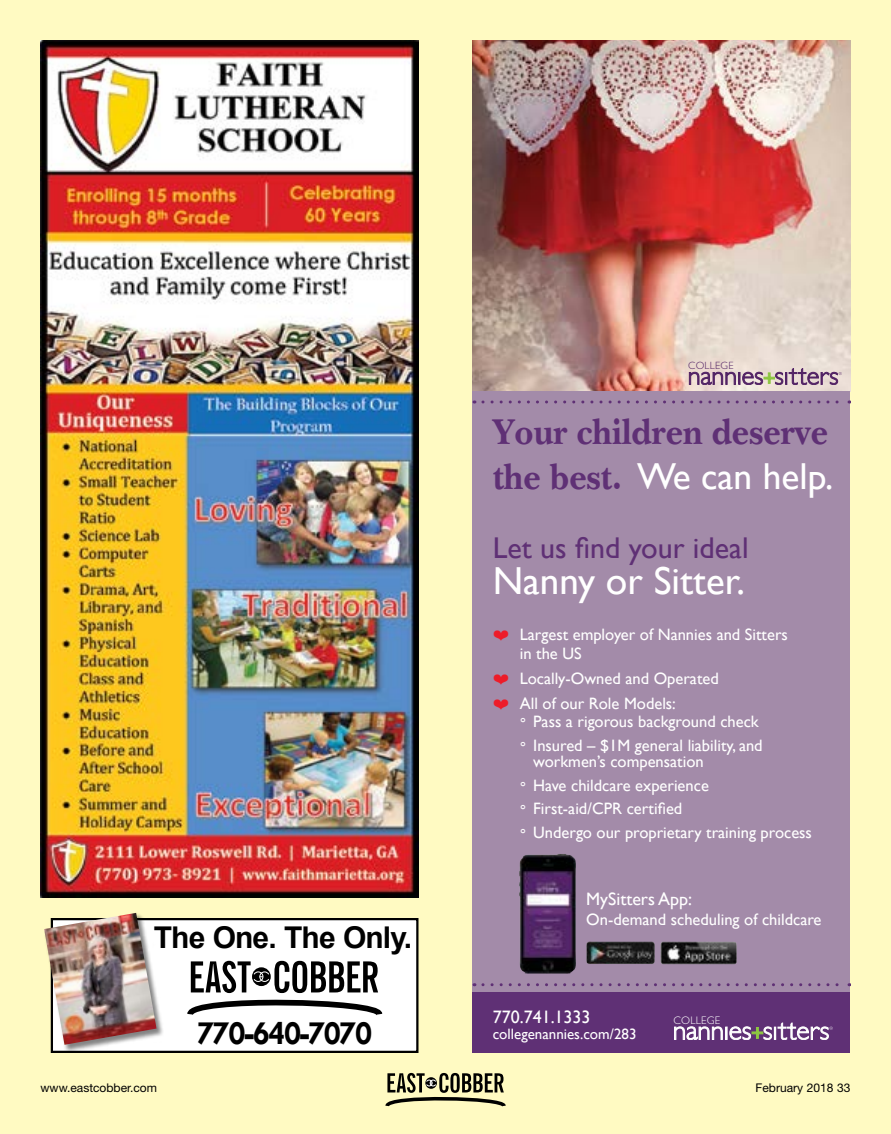
<style>
.page{position:relative;width:891px;height:1134px;background:#fffac2}
.page>*{position:absolute;margin:0;border:0;box-sizing:border-box;transform-origin:0 0}
.t1{font:39px "Gill Sans";color:#fff}
.t2{font:700 37.5px "Baskerville Black S Si";color:#5f3075;scale:.93 1}
.t3{font:37.5px "Gill Sans";color:#fff}
.t4{font:700 34.5px "Tw Cen";letter-spacing:-.03em;color:#000;scale:.9 1}
.t5{font:30px "Gill Sans";color:#5f3075}
.t6{font:700 30px "Arial";letter-spacing:-.03em;color:#000}
.t7{font:18px "Gill Sans";color:#fff}
.t8{font:16.5px/23.5px "Gill Sans";color:#fff}
.t9{font:15px "Gill Sans";color:#fff}
.t10{font:12px "Helvetica Neue LT Std";color:#000}
.t11{font:300 10.95px "Gill Sans";letter-spacing:.025em;color:#fff}
.t12{font:300 10.5px "Gill Sans";letter-spacing:.025em;color:#522365}
.s1{font-family:"Baskerville Black S Si";font-weight:700;color:#5f3075}
</style>
<div class="page">
<svg style="left:385px;top:1073px;width:121px;height:34px"></svg>
<img style="left:41px;top:41px;width:377px;height:857px">
<img style="left:472px;top:40px;width:378px;height:352px">
<div style="left:472px;top:392px;width:378px;height:600px;background:#a38ba9"></div>
<div style="left:472px;top:992px;width:378px;height:61px;background:#5f3075"></div>
<svg style="left:483px;top:983px;width:367px;height:3px"></svg>
<svg style="left:483px;top:400px;width:367px;height:4px"></svg>
<svg style="left:689px;top:368px;width:153px;height:17px"></svg>
<img style="left:519px;top:854px;width:57px;height:120px">
<img style="left:586px;top:942px;width:151px;height:22px">
<svg style="left:674px;top:1023px;width:159px;height:17px"></svg>
<div style="left:52px;top:919px;width:365px;height:133px;background:#fff"></div>
<div style="left:51px;top:918px;width:367px;height:135px;border:2px solid #000"></div>
<div style="left:44px;top:912px;width:120px;height:140px;background:#000;opacity:.49"></div>
<img style="left:44px;top:913px;width:113px;height:132px">
<svg style="left:187px;top:961px;width:196px;height:54px"></svg>
<p class="t12" style="left:688px;top:360px;width:47px">COLLEGE</p>
<h2 class="t2" style="left:493px;top:410px;width:362px">Your children deserve</h2>
<h2 class="t3" style="left:493px;top:455px;width:342px"><span class="s1">the best.</span> We can help.</h2>
<h3 class="t5" style="left:493px;top:531px;width:257px">Let us find your ideal</h3>
<h1 class="t1" style="left:493px;top:558px;width:254px">Nanny or Sitter.</h1>
<h3 class="t6" style="left:154px;top:916px;width:260px">The One. The Only.</h3>
<h3 class="t4" style="left:198px;top:1012px;width:195px">770-640-7070</h3>
<p class="t8" style="left:520px;top:626px;width:270px;line-height:18.3px">Largest employer of Nannies and Sitters in the US</p>
<p class="t8" style="left:520px;top:666px;width:201px;line-height:25px">Locally-Owned and Operated<br>All of our Role Models:</p>
<p class="t8" style="left:520px;top:710px;width:244px">° Pass a rigorous background check ° Insured – $1M general liability, and</p>
<p class="t8" style="left:520px;top:750px;width:294px;text-indent:13px">workmen’s compensation<br>° Have childcare experience<br>° First-aid/CPR certified<br>° Undergo our proprietary training process</p>
<p class="t7" style="left:586px;top:888px;width:107px">MySitters App:</p>
<p class="t8" style="left:586px;top:908px;width:237px">On-demand scheduling of childcare</p>
<p class="t7" style="left:493px;top:1006px;width:99px">770.741.1333</p>
<p class="t9" style="left:493px;top:1026px;width:145px">collegenannies.com/283</p>
<p class="t11" style="left:673px;top:1014px;width:48px">COLLEGE</p>
<p class="t10" style="left:41px;top:1081px;width:118px">www.eastcobber.com</p>
<p class="t10" style="left:752px;top:1081px;width:79px">February 2018</p>
<p class="t10" style="left:756px;top:1081px;width:96px">February 2018 33</p>
</div>
